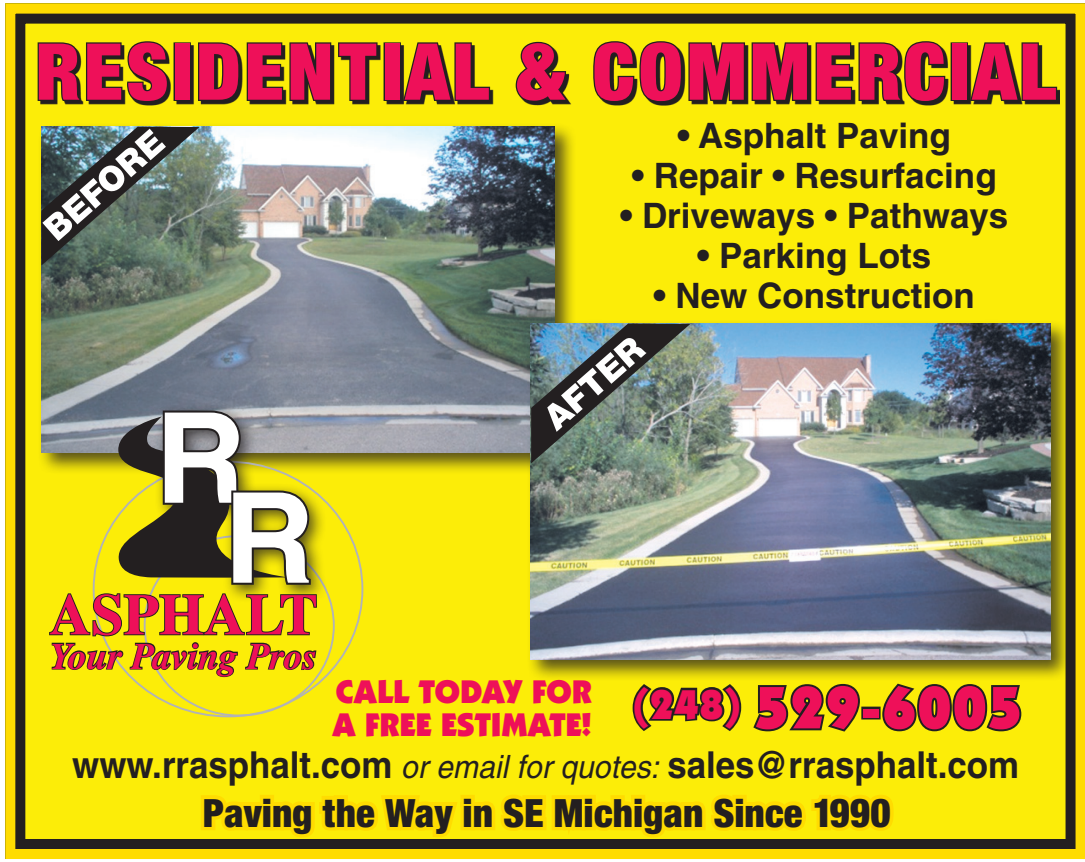
<style>
.page{position:relative;width:1085px;height:862px;background:#fff}
.page>*{position:absolute;margin:0;border:0;box-sizing:border-box;transform-origin:0 0}
.t1{font:700 125.5px "Sans";color:#fff}
.t2{font:900 condensed 84px "Sans";letter-spacing:.04em;color:#ee1059}
.t3{font:700 58px "Times";color:#ee1059}
.t4{font:900 condensed 41.75px "Sans";color:#231f20}
.t5{font:italic 700 37.25px "Times";color:#ee1059}
.t6{font:700 37px "Sans";color:#231f20;scale:.94 1}
.t7{font:900 36.75px "Sans";color:#fff}
.t8{font:900 36.5px "Sans";color:#fff}
.t9{font:700 35px "Sans";color:#231f20}
.t10{font:900 33px/33px "Kabel IT Cby BT";color:#ee1059}
.s1{font-weight:400;font-style:italic;font-size:32px}
</style>
<div class="page">
<div style="left:5px;top:4px;width:1080px;height:855px;background:#fced08"></div>
<div style="left:5px;top:4px;width:1080px;height:855px;border:20px solid #231f20"></div>
<div style="left:5px;top:4px;width:1080px;height:855px;border:10px solid #ffdc01"></div>
<div style="left:36px;top:122px;width:541px;height:352px;background:#231f20;opacity:.75"></div>
<img style="left:41px;top:127px;width:513px;height:325px">
<svg style="left:379px;top:45px;width:681px;height:60px"></svg>
<div style="left:383px;top:42px;width:18px;height:59px;border:2px solid #231f20"></div>
<svg style="left:401px;top:42px;width:90px;height:60px"></svg>
<svg style="left:514px;top:41px;width:56px;height:63px"></svg>
<svg style="left:592px;top:41px;width:354px;height:65px"></svg>
<div style="left:950px;top:42px;width:18px;height:59px;border:2px solid #231f20"></div>
<svg style="left:968px;top:42px;width:90px;height:60px"></svg>
<div style="left:526px;top:318px;width:546px;height:364px;background:#231f20;opacity:.75"></div>
<img style="left:1023px;top:323px;width:27px;height:336px">
<img style="left:36px;top:41px;width:343px;height:265px">
<img style="left:48px;top:323px;width:975px;height:536px">
<h2 class="t2" style="left:35px;top:21px;width:1023px">RESIDENTIAL &amp; COMMERCIAL</h2>
<p class="t8" style="left:34px;top:216px;width:148px;rotate:-41deg">before</p>
<h1 class="t1" style="left:155px;top:382px;width:92px">R</h1>
<h1 class="t1" style="left:224px;top:462px;width:92px">R</h1>
<h3 class="t3" style="left:50px;top:580px;width:270px">ASPHALT</h3>
<p class="t5" style="left:50px;top:634px;width:269px">Your Paving Pros</p>
<p class="t9" style="left:677px;top:115px;width:275px">• Asphalt Paving</p>
<p class="t9" style="left:632px;top:155px;width:366px">• Repair • Resurfacing</p>
<p class="t9" style="left:620px;top:195px;width:390px">• Driveways • Pathways</p>
<p class="t9" style="left:697px;top:235px;width:235px">• Parking Lots</p>
<p class="t9" style="left:653px;top:275px;width:323px">• New Construction</p>
<p class="t7" style="left:534px;top:405px;width:98px;rotate:-41deg">AFTER</p>
<p class="t10" style="left:332px;top:674px;width:691px">CALL TODAY FOR<br>A FREE ESTIMATE! <sup>(248)</sup> <sup>529-6005</sup></p>
<p class="t6" style="left:72px;top:742px;width:1009px">www.rrasphalt.com <span class="s1">or email for quotes:</span> sales@rrasphalt.com</p>
<p class="t4" style="left:203px;top:787px;width:689px">Paving the Way in SE Michigan Since 1990</p>
</div>
